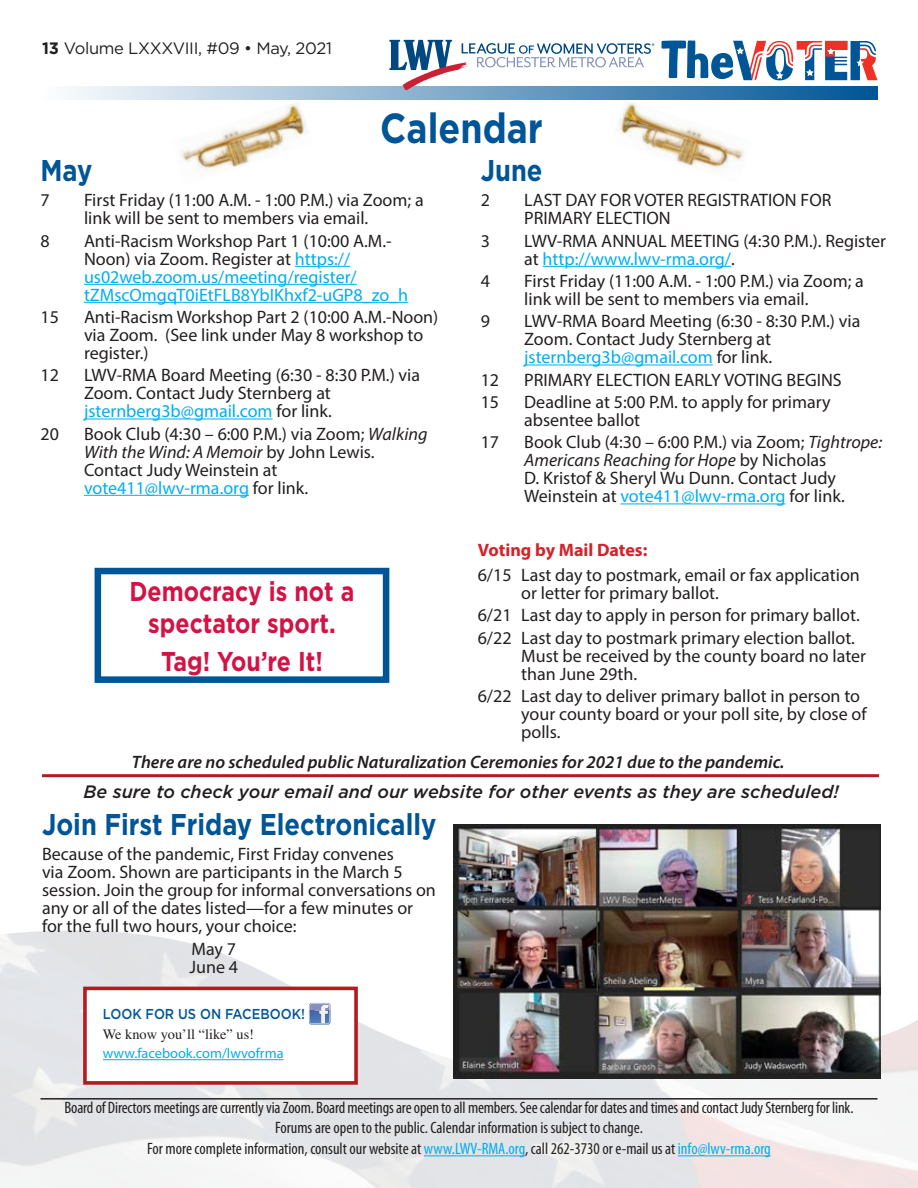
<style>
.page{position:relative;width:918px;height:1188px;background:#fff}
.page>*{position:absolute;margin:0;border:0;box-sizing:border-box;transform-origin:0 0}
.t1{font:700 42px "Gotham";color:#005596;scale:.85 1}
.t2{font:700 30px "Gotham";color:#005596;scale:.85 1}
.t3{font:700 27.15px/32.7px "Gotham";color:#d31245;text-align:center;scale:.85 1}
.t4{font:18px/18px "Myriad Pro";color:#231f20}
.t5{font:18px/18px "Myriad Pro";color:#00aeef}
.t6{font:italic 600 18px "Myriad Pro";color:#231f20}
.t7{font:italic 500 18px "Gotham";color:#231f20}
.t8{font:700 18px "Myriad Pro";color:#d2232a}
.t9{font:condensed 16.5px/20.9px "Myriad Pro";letter-spacing:-.01em;color:#231f20;text-align:center}
.t10{font:16.5px "Gotham";letter-spacing:-.02em;color:#231f20}
.t11{font:14.4px "Myriad Pro";color:#00aeef}
.t12{font:14.4px "Times";color:#231f20}
.t13{font:500 14.4px "Gotham";color:#005596;scale:.9 1}
.s1{font-weight:700}
.s2{color:#231f20}
.s3{color:#00aeef}
.s4{font-style:italic}
</style>
<div class="page">
<img style="left:0;top:919px;width:918px;height:269px">
<svg style="left:71px;top:87px;width:807px;height:13px;background:#7aa6c8"></svg>
<svg style="left:662px;top:40px;width:216px;height:40px"></svg>
<svg style="left:389px;top:40px;width:265px;height:50px"></svg>
<img style="left:617px;top:100px;width:128px;height:73px">
<img style="left:180px;top:101px;width:127px;height:74px">
<hr style="left:295px;top:266px;width:55px;height:1px;background:#00aeef">
<hr style="left:84px;top:284px;width:273px;height:1px;background:#00aeef">
<hr style="left:84px;top:302px;width:324px;height:1px;background:#00aeef">
<hr style="left:84px;top:419px;width:189px;height:1px;background:#00aeef">
<hr style="left:84px;top:495px;width:165px;height:1px;background:#00aeef">
<hr style="left:424px;top:1155px;width:101px;height:1px;background:#00aeef">
<hr style="left:678px;top:1155px;width:93px;height:1px;background:#00aeef">
<hr style="left:40px;top:1098px;width:838px;height:2px;background:#231f20">
<hr style="left:543px;top:266px;width:188px;height:1px;background:#00aeef">
<hr style="left:524px;top:365px;width:189px;height:1px;background:#00aeef">
<hr style="left:620px;top:503px;width:166px;height:1px;background:#00aeef">
<div style="left:95px;top:568px;width:294px;height:115px;background:#fff;border:7px solid #005596"></div>
<div style="left:83px;top:987px;width:275px;height:98px;background:#fff;border:4px solid #b11c20"></div>
<hr style="left:103px;top:1059px;width:181px;height:1px;background:#00aeef">
<svg style="left:309px;top:1003px;width:21px;height:22px"></svg>
<hr style="left:42px;top:774px;width:837px;height:3px;background:#b11c20">
<img style="left:454px;top:825px;width:426px;height:253px">
<p class="t10" style="left:42px;top:37px;width:291px"><span class="s1">13</span> Volume LXXXVIII, #09 • May, 2021</p>
<h1 class="t1" style="left:380px;top:100px;width:193px">Calendar</h1>
<h2 class="t2" style="left:40px;top:151px;width:63px">May</h2>
<p class="t4" style="left:40px;top:191px;width:11px">7</p>
<p class="t4" style="left:84px;top:191px;width:341px">First Friday (11:00 A.M. - 1:00 P.M.) via Zoom; a link will be sent to members via email.</p>
<p class="t4" style="left:40px;top:231px;width:11px">8</p>
<p class="t5" style="left:84px;top:231px;width:326px"><span class="s2">Anti-Racism Workshop Part 1 (10:00 A.M.- Noon) via Zoom. Register at</span> https:// us02web.zoom.us/meeting/register/ tZMscOmgqT0iEtFLB8YbIKhxf2-uGP8_zo_h</p>
<p class="t4" style="left:40px;top:308px;width:20px">15</p>
<p class="t4" style="left:84px;top:308px;width:356px">Anti-Racism Workshop Part 2 (10:00 A.M.-Noon) via Zoom. (See link under May 8 workshop to register.)</p>
<p class="t4" style="left:40px;top:366px;width:20px">12</p>
<p class="t4" style="left:84px;top:366px;width:338px">LWV-RMA Board Meeting (6:30 - 8:30 P.M.) via<br>Zoom. Contact Judy Sternberg at <span class="s3">jsternberg3b@gmail.com</span> for link.</p>
<p class="t4" style="left:40px;top:424px;width:20px">20</p>
<p class="t4" style="left:84px;top:424px;width:345px">Book Club (4:30 – 6:00 P.M.) via Zoom; <span class="s4">Walking With the Wind: A Memoir</span> by John Lewis.<br>Contact Judy Weinstein at <span class="s3">vote411@lwv-rma.org</span> for link.</p>
<h3 class="t3" style="left:130px;top:574px;width:266px">Democracy is not a spectator sport.</h3>
<h3 class="t3" style="left:161px;top:645px;width:192px">Tag! You’re It!</h3>
<h2 class="t2" style="left:481px;top:151px;width:74px">June</h2>
<p class="t4" style="left:481px;top:191px;width:11px">2</p>
<p class="t4" style="left:524px;top:191px;width:309px">LAST DAY FOR VOTER REGISTRATION FOR<br>PRIMARY ELECTION</p>
<p class="t4" style="left:481px;top:231px;width:11px">3</p>
<p class="t4" style="left:524px;top:231px;width:363px">LWV-RMA ANNUAL MEETING (4:30 P.M.). Register at <span class="s3">http://www.lwv-rma.org/</span>.</p>
<p class="t4" style="left:481px;top:272px;width:11px">4</p>
<p class="t4" style="left:524px;top:272px;width:341px">First Friday (11:00 A.M. - 1:00 P.M.) via Zoom; a link will be sent to members via email.</p>
<p class="t4" style="left:481px;top:312px;width:11px">9</p>
<p class="t4" style="left:524px;top:312px;width:338px">LWV-RMA Board Meeting (6:30 - 8:30 P.M.) via<br>Zoom. Contact Judy Sternberg at <span class="s3">jsternberg3b@gmail.com</span> for link.</p>
<p class="t4" style="left:481px;top:370px;width:20px">12</p>
<p class="t4" style="left:524px;top:370px;width:319px">PRIMARY ELECTION EARLY VOTING BEGINS</p>
<p class="t4" style="left:481px;top:393px;width:20px">15</p>
<p class="t4" style="left:524px;top:393px;width:308px">Deadline at 5:00 P.M. to apply for primary absentee ballot</p>
<p class="t4" style="left:481px;top:433px;width:20px">17</p>
<p class="t4" style="left:524px;top:433px;width:359px">Book Club (4:30 – 6:00 P.M.) via Zoom; <span class="s4">Tightrope:<br>Americans Reaching for Hope</span> by Nicholas<br>D. Kristof &amp; Sheryl Wu Dunn. Contact Judy Weinstein at <span class="s3">vote411@lwv-rma.org</span> for link.</p>
<p class="t8" style="left:478px;top:538px;width:171px">Voting by Mail Dates:</p>
<p class="t4" style="left:521px;top:566px;width:340px;text-indent:-44px">6/15 Last day to postmark, email or fax application or letter for primary ballot.</p>
<p class="t4" style="left:478px;top:604px;width:384px;line-height:22.4px">6/21 Last day to apply in person for primary ballot.<br>6/22 Last day to postmark primary election ballot.</p>
<p class="t4" style="left:521px;top:646px;width:346px">Must be received by the county board no later than June 29th.</p>
<p class="t4" style="left:521px;top:687px;width:347px;text-indent:-44px">6/22 Last day to deliver primary ballot in person to your county board or your poll site, by close of polls.</p>
<p class="t6" style="left:132px;top:750px;width:654px">There are no scheduled public Naturalization Ceremonies for 2021 due to the pandemic.</p>
<p class="t7" style="left:84px;top:780px;width:757px">Be sure to check your email and our website for other events as they are scheduled!</p>
<h2 class="t2" style="left:42px;top:804px;width:466px">Join First Friday Electronically</h2>
<p class="t4" style="left:42px;top:844px;width:395px">Because of the pandemic, First Friday convenes<br>via Zoom. Shown are participants in the March 5 session. Join the group for informal conversations on any or all of the dates listed—for a few minutes or for the full two hours, your choice:</p>
<p class="t4" style="left:190px;top:940px;width:50px">May 7<br>June 4</p>
<p class="t13" style="left:103px;top:1004px;width:226px">LOOK FOR US ON FACEBOOK!</p>
<p class="t12" style="left:103px;top:1026px;width:153px">We know you’ll “like” us!</p>
<p class="t11" style="left:103px;top:1045px;width:182px">www.facebook.com/lwvofrma</p>
<p class="t9" style="left:64px;top:1097px;width:789px">Board of Directors meetings are currently via Zoom. Board meetings are open to all members. See calendar for dates and times and contact Judy Sternberg for link.<br>Forums are open to the public. Calendar information is subject to change.<br>For more complete information, consult our website at <span class="s3">www.LWV-RMA.org</span>, call 262-3730 or e-mail us at <span class="s3">info@lwv-rma.org</span></p>
</div>
